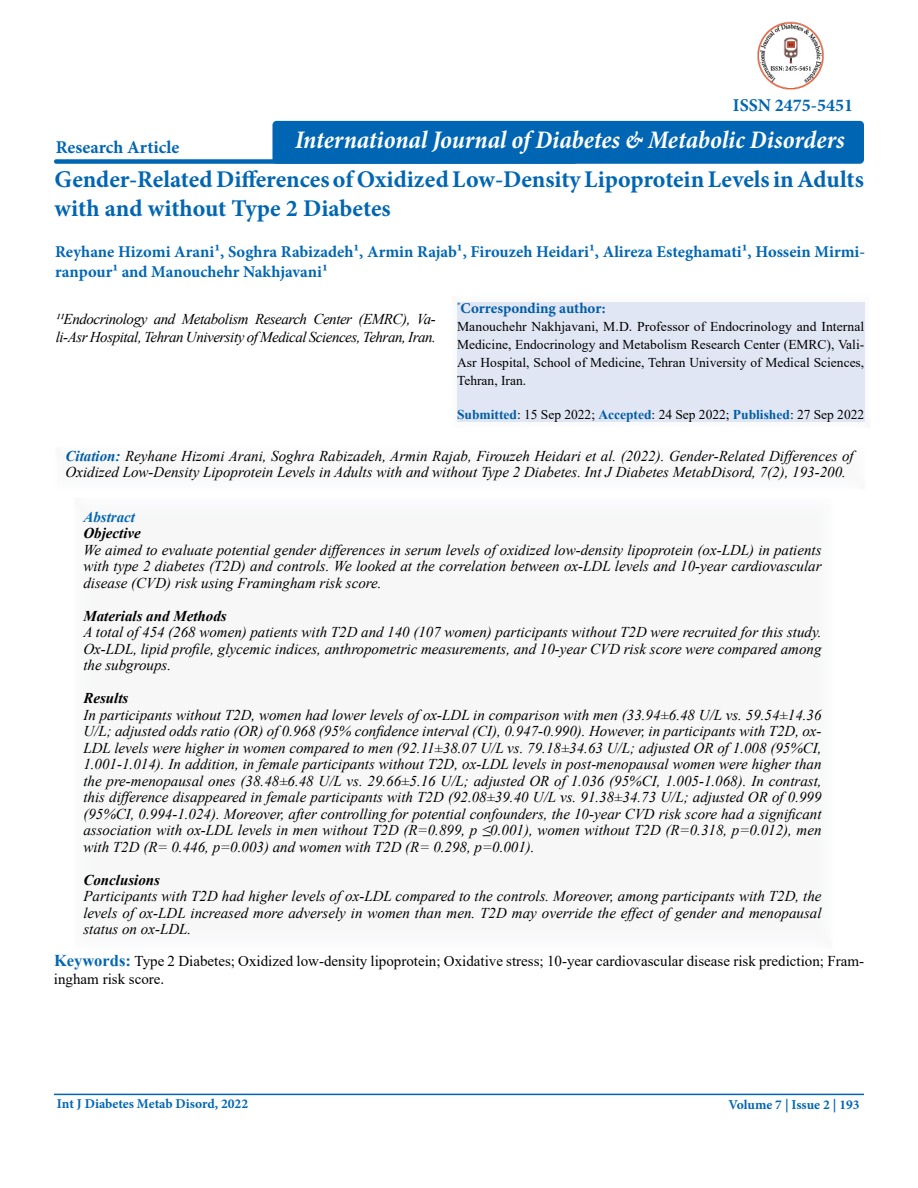
<style>
.page{position:relative;width:918px;height:1188px;background:#fff}
.page>*{position:absolute;margin:0;border:0;box-sizing:border-box;transform-origin:0 0}
.t1{font:italic 700 condensed 25.5px "Minion Pro";letter-spacing:-.005em;color:#fff}
.t2{font:700 24px/28.8px "Minion Pro";color:#0066b3}
.t3{font:700 18px "Minion Pro";color:#0066b3}
.t4{font:700 16.5px/19.8px "Minion Pro";color:#0066b3}
.t5{font:italic 15px/16.5px "Times New Roman";color:#000;text-align:justify}
.t6{font:15px/18px "Times New Roman";color:#000}
.t7{font:italic 15px/18px "Times New Roman";letter-spacing:-.03em;color:#000}
.t8{font:italic 700 15px "Times New Roman";color:#000}
.t9{font:700 15px "Minion Pro";color:#005da4}
.t10{font:italic 700 15px "Times New Roman";color:#0066b3}
.t11{font:13.5px/18px "Times New Roman";color:#000;text-align:justify}
.t12{font:700 13.5px "Minion Pro";color:#0066b3}
.s1{font-weight:700;color:#005da4}
.s2{font-weight:700;font-size:16.5px;color:#0066b3}
</style>
<div class="page">
<div style="left:54px;top:159px;width:523px;height:5px;background:#0066b3;border-radius:2px"></div>
<hr style="left:54px;top:1094px;width:810px;height:1px;background:#0066b3">
<div style="left:457px;top:302px;width:407px;height:119px;background:#e1e6f4"></div>
<div style="left:272px;top:121px;width:592px;height:43px;background:#0066b3;border-radius:4px"></div>
<img style="left:757px;top:21px;width:67px;height:69px">
<div style="left:42px;top:436px;width:837px;height:55px;background:#fafafb"></div>
<div style="left:62px;top:487px;width:784px;height:463px;background:#f7f7f8"></div>
<p class="t3" style="left:56px;top:135px;width:125px">Research Article</p>
<p class="t3" style="left:733px;top:93px;width:122px">ISSN 2475-5451</p>
<h1 class="t1" style="left:295px;top:122px;width:551px">International Journal of Diabetes &amp; Metabolic Disorders</h1>
<h2 class="t2" style="left:55px;top:164px;width:811px">Gender-Related Differences of Oxidized Low-Density Lipoprotein Levels in Adults with and without Type 2 Diabetes</h2>
<p class="t4" style="left:55px;top:241px;width:811px">Reyhane Hizomi Arani1, Soghra Rabizadeh1, Armin Rajab1, Firouzeh Heidari1, Alireza Esteghamati1, Hossein Mirmi&shy;ranpour1 and Manouchehr Nakhjavani1</p>
<p class="t7" style="left:56px;top:310px;width:382px">11Endocrinology and Metabolism Research Center (EMRC), Va&shy;li-Asr Hospital, Tehran University of Medical Sciences, Tehran, Iran.</p>
<p class="t9" style="left:457px;top:297px;width:150px"><sup>*</sup>Corresponding author:</p>
<p class="t11" style="left:457px;top:317px;width:409px">Manouchehr Nakhjavani, M.D. Professor of Endocrinology and Internal Medicine, Endocrinology and Metabolism Research Center (EMRC), Vali-Asr Hospital, School of Medicine, Tehran University of Medical Sciences, Tehran, Iran.</p>
<p class="t11" style="left:457px;top:405px;width:409px"><span class="s1">Submitted</span>: 15 Sep 2022; <span class="s1">Accepted</span>: 24 Sep 2022; <span class="s1">Published</span>: 27 Sep 2022</p>
<p class="t5" style="left:66px;top:447px;width:790px"><span class="s1">Citation:</span> Reyhane Hizomi Arani, Soghra Rabizadeh, Armin Rajab, Firouzeh Heidari et al. (2022). Gender-Related Differences of<br>Oxidized Low-Density Lipoprotein Levels in Adults with and without Type 2 Diabetes. Int J Diabetes MetabDisord, 7(2), 193-200.</p>
<p class="t10" style="left:83px;top:506px;width:53px">Abstract</p>
<p class="t8" style="left:83px;top:523px;width:59px">Objective</p>
<p class="t5" style="left:83px;top:541px;width:740px">We aimed to evaluate potential gender differences in serum levels of oxidized low-density lipoprotein (ox-LDL) in patients with type 2 diabetes (T2D) and controls. We looked at the correlation between ox-LDL levels and 10-year cardiovascular disease (CVD) risk using Framingham risk score.</p>
<p class="t8" style="left:83px;top:605px;width:145px">Materials and Methods</p>
<p class="t5" style="left:83px;top:624px;width:740px">A total of 454 (268 women) patients with T2D and 140 (107 women) participants without T2D were recruited for this study.<br>Ox-LDL, lipid profile, glycemic indices, anthropometric measurements, and 10-year CVD risk score were compared among the subgroups.</p>
<p class="t8" style="left:83px;top:688px;width:47px">Results</p>
<p class="t5" style="left:83px;top:706px;width:740px">In participants without T2D, women had lower levels of ox-LDL in comparison with men (33.94±6.48 U/L vs. 59.54±14.36<br>U/L; adjusted odds ratio (OR) of 0.968 (95% confidence interval (CI), 0.947-0.990). However, in participants with T2D, ox-LDL levels were higher in women compared to men (92.11±38.07 U/L vs. 79.18±34.63 U/L; adjusted OR of 1.008 (95%CI, 1.001-1.014). In addition, in female participants without T2D, ox-LDL levels in post-menopausal women were higher than the pre-menopausal ones (38.48±6.48 U/L vs. 29.66±5.16 U/L; adjusted OR of 1.036 (95%CI, 1.005-1.068). In contrast, this difference disappeared in female participants with T2D (92.08±39.40 U/L vs. 91.38±34.73 U/L; adjusted OR of 0.999 (95%CI, 0.994-1.024). Moreover, after controlling for potential confounders, the 10-year CVD risk score had a significant association with ox-LDL levels in men without T2D (R=0.899, p ≤0.001), women without T2D (R=0.318, p=0.012), men with T2D (R= 0.446, p=0.003) and women with T2D (R= 0.298, p=0.001).</p>
<p class="t8" style="left:83px;top:869px;width:78px">Conclusions</p>
<p class="t5" style="left:83px;top:888px;width:740px">Participants with T2D had higher levels of ox-LDL compared to the controls. Moreover, among participants with T2D, the levels of ox-LDL increased more adversely in women than men. T2D may override the effect of gender and menopausal status on ox-LDL.</p>
<p class="t6" style="left:54px;top:952px;width:812px"><span class="s2">Keywords:</span> Type 2 Diabetes; Oxidized low-density lipoprotein; Oxidative stress; 10-year cardiovascular disease risk prediction; Fram&shy;ingham risk score.</p>
<p class="t12" style="left:57px;top:1095px;width:193px">Int J Diabetes Metab Disord, 2022</p>
<p class="t12" style="left:729px;top:1095px;width:133px">Volume 7 | Issue 2 | 193</p>
</div>
